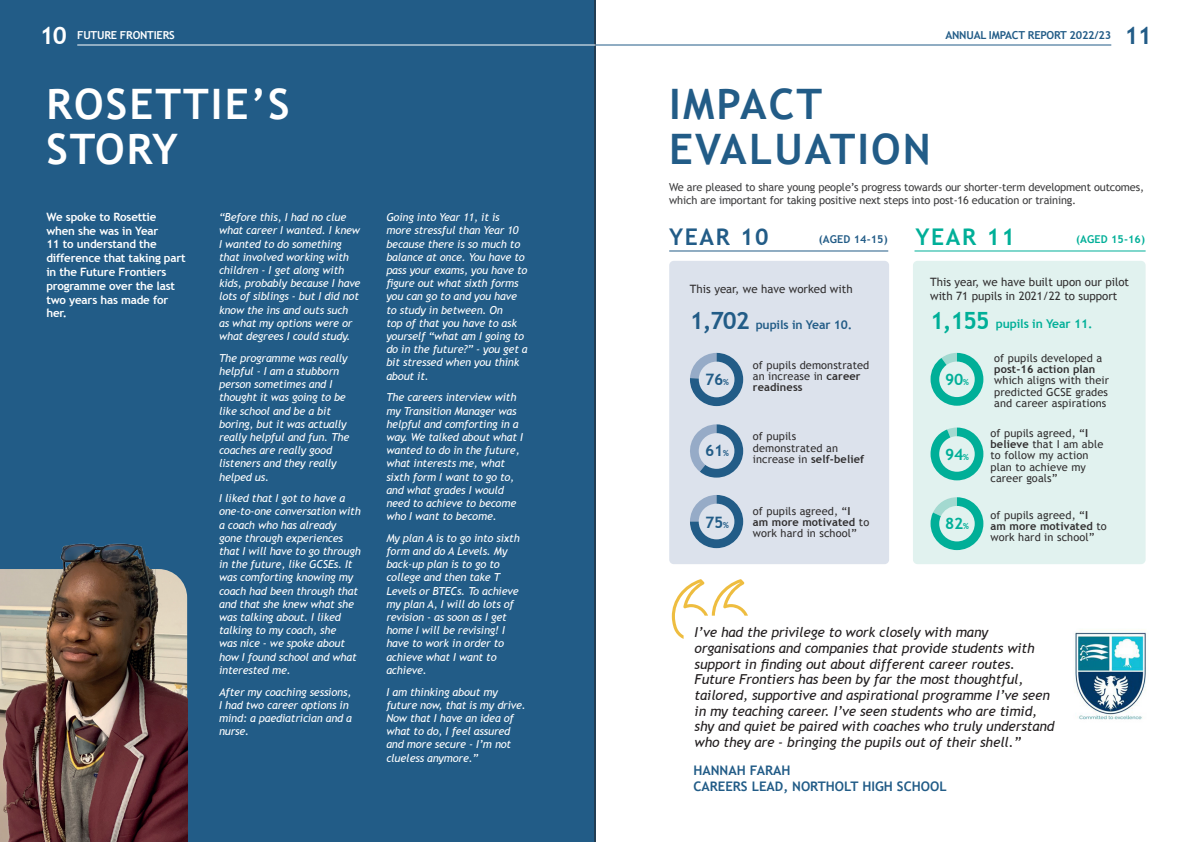
<style>
.page{position:relative;width:1191px;height:842px;background:#fff}
.page>*{position:absolute;margin:0;border:0;box-sizing:border-box;transform-origin:0 0}
.Section_title_1_blue{font:700 42px/45px "Trebuchet MS";letter-spacing:.05em;color:#225c87}
.Section_title_1_blue-2{font:700 42px/45px "Trebuchet MS";letter-spacing:.05em;color:#fff}
.t1{font:700 24px "Trebuchet MS";color:#fff}
.t2{font:700 24px "Trebuchet MS";color:#225c87}
.Subtitle_2{font:700 23.7px "Trebuchet MS";color:#225c87}
.Subtitle_2-2{font:700 23.7px "Trebuchet MS";color:#00af98}
.Subtitle_2-3{font:700 23px "Trebuchet MS";letter-spacing:.07em;color:#225c87}
.Subtitle_2-4{font:700 23px "Trebuchet MS";letter-spacing:.07em;color:#00af98}
.Subtitle_2-5{font:700 15.7px "Trebuchet MS";color:#225c87}
.Subtitle_2-6{font:700 15.7px "Trebuchet MS";color:#00af98}
.Quote_1{font:italic 13.7px/15.7px "Trebuchet MS";letter-spacing:-.01em;color:#231f20}
.Quotee_1{font:700 13.2px/15.8px "Trebuchet MS";color:#225c87}
.Subtitle_2-7{font:700 12.1px "Trebuchet MS";letter-spacing:-.01em;color:#225c87}
.Subtitle_2-8{font:700 12.1px "Trebuchet MS";letter-spacing:-.01em;color:#00af98}
.Body_1_White{font:700 11.5px/13.8px "Trebuchet MS";letter-spacing:-.015em;color:#fff}
.Subtitle_2-9{font:11.5px/13.8px "Trebuchet MS";color:#312f30}
.Body_1_White-2{font:italic 11px/13.2px "Trebuchet MS";letter-spacing:-.015em;color:#fff}
.Subtitle_2-10{font:11px/11.2px "Trebuchet MS";letter-spacing:.01em;color:#312f30}
.Body_1_White-3{font:11px/13.2px "Trebuchet MS";letter-spacing:-.015em;color:#3e3e3f}
.t3{font:700 11px "Trebuchet MS";letter-spacing:-.02em;color:#225c87}
.t4{font:700 11px "Trebuchet MS";letter-spacing:-.02em;color:#fff}
.Subtitle_2-11{font:700 10.8px "Trebuchet MS";letter-spacing:.01em;color:#225c87}
.Subtitle_2-12{font:700 10.8px "Trebuchet MS";letter-spacing:.01em;color:#00af98}
.s1{font-size:8.4px}
.s2{font-weight:700}
</style>
<div class="page">
<img style="left:1075px;top:632px;width:71px;height:88px">
<div style="left:0;top:0;width:595px;height:842px;background:#225c87"></div>
<img style="left:0;top:474px;width:187px;height:368px">
<div style="left:669px;top:261px;width:220px;height:303px;background:#dce2ec;border-radius:5px"></div>
<div style="left:913px;top:261px;width:232px;height:303px;background:#e1f2ef;border-radius:5px"></div>
<hr style="left:669px;top:251px;width:219px;height:1px;background:#225c87">
<hr style="left:914px;top:251px;width:231px;height:1px;background:#00af98">
<svg style="left:690px;top:353px;width:53px;height:53px"></svg>
<svg style="left:690px;top:424px;width:53px;height:54px"></svg>
<svg style="left:690px;top:495px;width:53px;height:53px"></svg>
<svg style="left:930px;top:353px;width:53px;height:53px"></svg>
<svg style="left:930px;top:428px;width:53px;height:52px"></svg>
<svg style="left:930px;top:497px;width:53px;height:53px"></svg>
<svg style="left:671px;top:579px;width:77px;height:60px"></svg>
<hr style="left:595px;top:45px;width:516px;height:1px;background:#225c87">
<hr style="left:77px;top:45px;width:518px;height:1px;background:#fff">
<p class="t1" style="left:40px;top:20px;width:29px">10</p>
<p class="t4" style="left:77px;top:29px;width:99px">FUTURE FRONTIERS</p>
<p class="t3" style="left:945px;top:29px;width:167px">ANNUAL IMPACT REPORT 2022/23</p>
<p class="t2" style="left:1124px;top:20px;width:29px">11</p>
<p class="Section_title_1_blue-2" style="left:46px;top:81px;width:245px">ROSETTIE’S<br>STORY</p>
<p class="Section_title_1_blue" style="left:669px;top:81px;width:263px">IMPACT<br>EVALUATION</p>
<p class="Body_1_White" style="left:46px;top:210px;width:141px">We spoke to Rosettie when she was in Year<br>11 to understand the difference that taking part in the Future Frontiers programme over the last two years has made for her.</p>
<p class="Body_1_White-2" style="left:219px;top:211px;width:143px">“Before this, I had no clue what career I wanted. I knew<br>I wanted to do something that involved working with children - I get along with kids, probably because I have lots of siblings - but I did not know the ins and outs such as what my options were or what degrees I could study.</p>
<p class="Body_1_White-2" style="left:219px;top:351px;width:132px">The programme was really helpful - I am a stubborn person sometimes and I thought it was going to be like school and be a bit boring, but it was actually really helpful and fun. The coaches are really good listeners and they really helped us.</p>
<p class="Body_1_White-2" style="left:219px;top:492px;width:143px">I liked that I got to have a one-to-one conversation with a coach who has already gone through experiences that I will have to go through in the future, like GCSEs. It was comforting knowing my coach had been through that and that she knew what she was talking about. I liked talking to my coach, she<br>was nice - we spoke about how I found school and what interested me.</p>
<p class="Body_1_White-2" style="left:219px;top:685px;width:134px">After my coaching sessions,<br>I had two career options in mind: a paediatrician and a nurse.</p>
<p class="Body_1_White-2" style="left:386px;top:211px;width:143px">Going into Year 11, it is<br>more stressful than Year 10 because there is so much to balance at once. You have to pass your exams, you have to figure out what sixth forms you can go to and you have to study in between. On<br>top of that you have to ask yourself “what am I going to do in the future?” - you get a bit stressed when you think about it.</p>
<p class="Body_1_White-2" style="left:386px;top:391px;width:138px">The careers interview with my Transition Manager was helpful and comforting in a way. We talked about what I wanted to do in the future, what interests me, what sixth form I want to go to, and what grades I would need to achieve to become who I want to become.</p>
<p class="Body_1_White-2" style="left:386px;top:531px;width:135px">My plan A is to go into sixth form and do A Levels. My back-up plan is to go to college and then take T<br>Levels or BTECs. To achieve my plan A, I will do lots of revision - as soon as I get home I will be revising! I have to work in order to achieve what I want to achieve.</p>
<p class="Body_1_White-2" style="left:386px;top:685px;width:141px">I am thinking about my future now, that is my drive.<br>Now that I have an idea of what to do, I feel assured and more secure - I’m not clueless anymore.”</p>
<p class="Body_1_White-3" style="left:669px;top:181px;width:476px">We are pleased to share young people’s progress towards our shorter-term development outcomes, which are important for taking positive next steps into post-16 education or training.</p>
<p class="Subtitle_2-3" style="left:669px;top:222px;width:101px">YEAR 10</p>
<p class="Subtitle_2-11" style="left:819px;top:233px;width:70px">(AGED 14-15)</p>
<p class="Subtitle_2-4" style="left:915px;top:222px;width:101px">YEAR 11</p>
<p class="Subtitle_2-12" style="left:1076px;top:233px;width:70px">(AGED 15-16)</p>
<p class="Subtitle_2-9" style="left:690px;top:282px;width:164px">This year, we have worked with</p>
<p class="Subtitle_2-9" style="left:930px;top:275px;width:200px">This year, we have built upon our pilot with 71 pupils in 2021/22 to support</p>
<p class="Subtitle_2" style="left:690px;top:306px;width:61px">1,702</p>
<p class="Subtitle_2-7" style="left:755px;top:317px;width:98px">pupils in Year 10.</p>
<p class="Subtitle_2-2" style="left:930px;top:306px;width:61px">1,155</p>
<p class="Subtitle_2-8" style="left:995px;top:316px;width:98px">pupils in Year 11.</p>
<p class="Subtitle_2-5" style="left:705px;top:369px;width:25px">76<span class="s1">%</span></p>
<p class="Subtitle_2-5" style="left:705px;top:441px;width:25px">61<span class="s1">%</span></p>
<p class="Subtitle_2-5" style="left:705px;top:512px;width:25px">75<span class="s1">%</span></p>
<p class="Subtitle_2-10" style="left:753px;top:360px;width:118px">of pupils demonstrated an increase in <span class="s2">career readiness</span></p>
<p class="Subtitle_2-10" style="left:994px;top:353px;width:116px">of pupils developed a <span class="s2">post-16 action plan </span>which aligns with their predicted GCSE grades and career aspirations</p>
<p class="Subtitle_2-10" style="left:990px;top:428px;width:114px">of pupils agreed, “<span class="s2">I believe</span> that I am able to follow my action plan to achieve my career goals”</p>
<p class="Subtitle_2-10" style="left:990px;top:510px;width:118px">of pupils agreed, “<span class="s2">I<br>am more motivated</span> to work hard in school”</p>
<p class="Subtitle_2-6" style="left:945px;top:370px;width:25px">90<span class="s1">%</span></p>
<p class="Subtitle_2-10" style="left:753px;top:431px;width:113px">of pupils demonstrated an increase in <span class="s2">self-belief</span></p>
<p class="Subtitle_2-6" style="left:945px;top:444px;width:25px">94<span class="s1">%</span></p>
<p class="Subtitle_2-10" style="left:753px;top:506px;width:118px">of pupils agreed, “<span class="s2">I<br>am more motivated</span> to work hard in school”</p>
<p class="Subtitle_2-6" style="left:945px;top:514px;width:25px">82<span class="s1">%</span></p>
<p class="Quote_1" style="left:694px;top:625px;width:361px">I’ve had the privilege to work closely with many organisations and companies that provide students with support in finding out about different career routes.<br>Future Frontiers has been by far the most thoughtful, tailored, supportive and aspirational programme I’ve seen in my teaching career. I’ve seen students who are timid, shy and quiet be paired with coaches who truly understand who they are - bringing the pupils out of their shell.”</p>
<p class="Quotee_1" style="left:693px;top:763px;width:255px">HANNAH FARAH<br>CAREERS LEAD, NORTHOLT HIGH SCHOOL</p>
</div>
